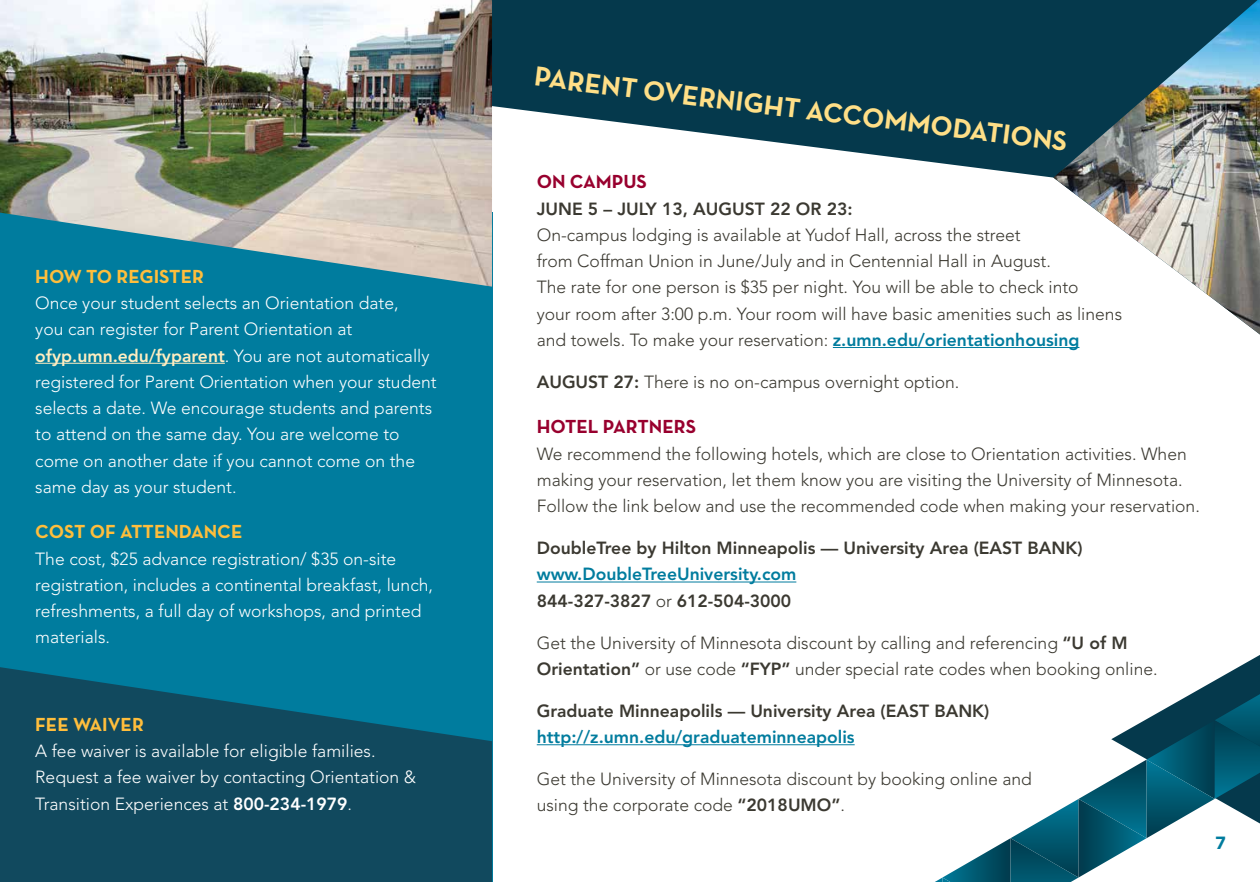
<style>
.page{position:relative;width:1260px;height:882px;background:#fff}
.page>*{position:absolute;margin:0;border:0;box-sizing:border-box;transform-origin:0 0}
.t1{font:700 28px "Neutraface Text";color:#ffdf87}
.t2{font:700 19.25px "Neutraface Text";color:#ffbe3c}
.t3{font:700 19.25px "Neutraface Text";color:#98002e}
.t4{font:300 17.5px/26.2px "Avenir";color:#3b3931}
.t5{font:300 17.5px/26.2px "Avenir";color:#fff}
.t6{font:800 17.5px "Avenir";color:#3b3931}
.t7{font:800 17.5px/26.2px "Avenir";color:#007c9e}
.t8{font:900 17.5px "Avenir";color:#007c9e}
.s1{font-weight:800;color:#007c9e}
.s2{font-weight:800;color:#ffedc0}
.s3{font-weight:800}
.s4{color:#3b3931}
.s5{font-weight:300;color:#3b3931}
</style>
<div class="page">
<div style="left:0;top:213px;width:492px;height:669px;background:#007c9e"></div>
<svg style="left:0;top:667px;width:492px;height:215px;fill:#11495e"></svg>
<hr style="left:35px;top:363px;width:190px;height:1px;background:#ffedc0">
<svg style="left:492px;top:0;width:561px;height:335px"></svg>
<img style="left:1053px;top:0;width:207px;height:335px">
<img style="left:0;top:0;width:492px;height:287px">
<hr style="left:833px;top:347px;width:246px;height:1px;background:#007c9e">
<hr style="left:537px;top:582px;width:259px;height:1px;background:#007c9e">
<hr style="left:537px;top:744px;width:318px;height:1px;background:#007c9e">
<svg style="left:935px;top:655px;width:325px;height:227px"></svg>
<p class="t2" style="left:35px;top:264px;width:170px">HOW TO REGISTER</p>
<p class="t5" style="left:35px;top:290px;width:403px">Once your student selects an Orientation date,<br>you can register for Parent Orientation at <span class="s1">www. </span><span class="s2">ofyp.umn.edu/fyparent</span>. You are not automatically registered for Parent Orientation when your student selects a date. We encourage students and parents to attend on the same day. You are welcome to come on another date if you cannot come on the same day as your student.</p>
<p class="t2" style="left:35px;top:519px;width:209px">COST OF ATTENDANCE</p>
<p class="t5" style="left:35px;top:545px;width:399px">The cost, $25 advance registration/ $35 on-site registration, includes a continental breakfast, lunch, refreshments, a full day of workshops, and printed materials.</p>
<p class="t2" style="left:35px;top:712px;width:110px">FEE WAIVER</p>
<p class="t5" style="left:35px;top:738px;width:382px">A fee waiver is available for eligible families.<br>Request a fee waiver by contacting Orientation &amp;<br>Transition Experiences at <span class="s3">800-234-1979</span>.</p>
<h1 class="t1" style="left:537px;top:58px;width:538px;rotate:7deg">PARENT OVERNIGHT ACCOMMODATIONS</h1>
<p class="t3" style="left:537px;top:169px;width:112px">ON CAMPUS</p>
<p class="t6" style="left:537px;top:198px;width:317px">JUNE 5 – JULY 13, AUGUST 22 OR 23:</p>
<p class="t4" style="left:537px;top:222px;width:587px">On-campus lodging is available at Yudof Hall, across the street<br>from Coffman Union in June/July and in Centennial Hall in August.<br>The rate for one person is $35 per night. You will be able to check into<br>your room after 3:00 p.m. Your room will have basic amenities such as linens and towels. To make your reservation: <span class="s1">z.umn.edu/orientationhousing</span></p>
<p class="t4" style="left:537px;top:369px;width:424px"><span class="s3">AUGUST 27:</span> There is no on-campus overnight option.</p>
<p class="t3" style="left:537px;top:414px;width:161px">HOTEL PARTNERS</p>
<p class="t4" style="left:537px;top:440px;width:665px">We recommend the following hotels, which are close to Orientation activities. When making your reservation, let them know you are visiting the University of Minnesota.<br>Follow the link below and use the recommended code when making your reservation.</p>
<p class="t6" style="left:537px;top:538px;width:547px">DoubleTree by Hilton Minneapolis — University Area (EAST BANK)</p>
<p class="t7" style="left:537px;top:561px;width:261px">www.DoubleTreeUniversity.com<br><span class="s4">844-327-3827</span> <span class="s5">or</span> <span class="s4">612-504-3000</span></p>
<p class="t4" style="left:537px;top:629px;width:622px">Get the University of Minnesota discount by calling and referencing <span class="s3">“U of M<br>Orientation”</span> or use code <span class="s3">“FYP”</span> under special rate codes when booking online.</p>
<p class="t6" style="left:537px;top:700px;width:454px">Graduate Minneapolils — University Area (EAST BANK)</p>
<p class="t7" style="left:537px;top:724px;width:319px">http://z.umn.edu/graduateminneapolis</p>
<p class="t4" style="left:537px;top:766px;width:497px">Get the University of Minnesota discount by booking online and using the corporate code <span class="s3">“2018UMO”</span>.</p>
<p class="t8" style="left:1215px;top:833px;width:12px">7</p>
</div>
